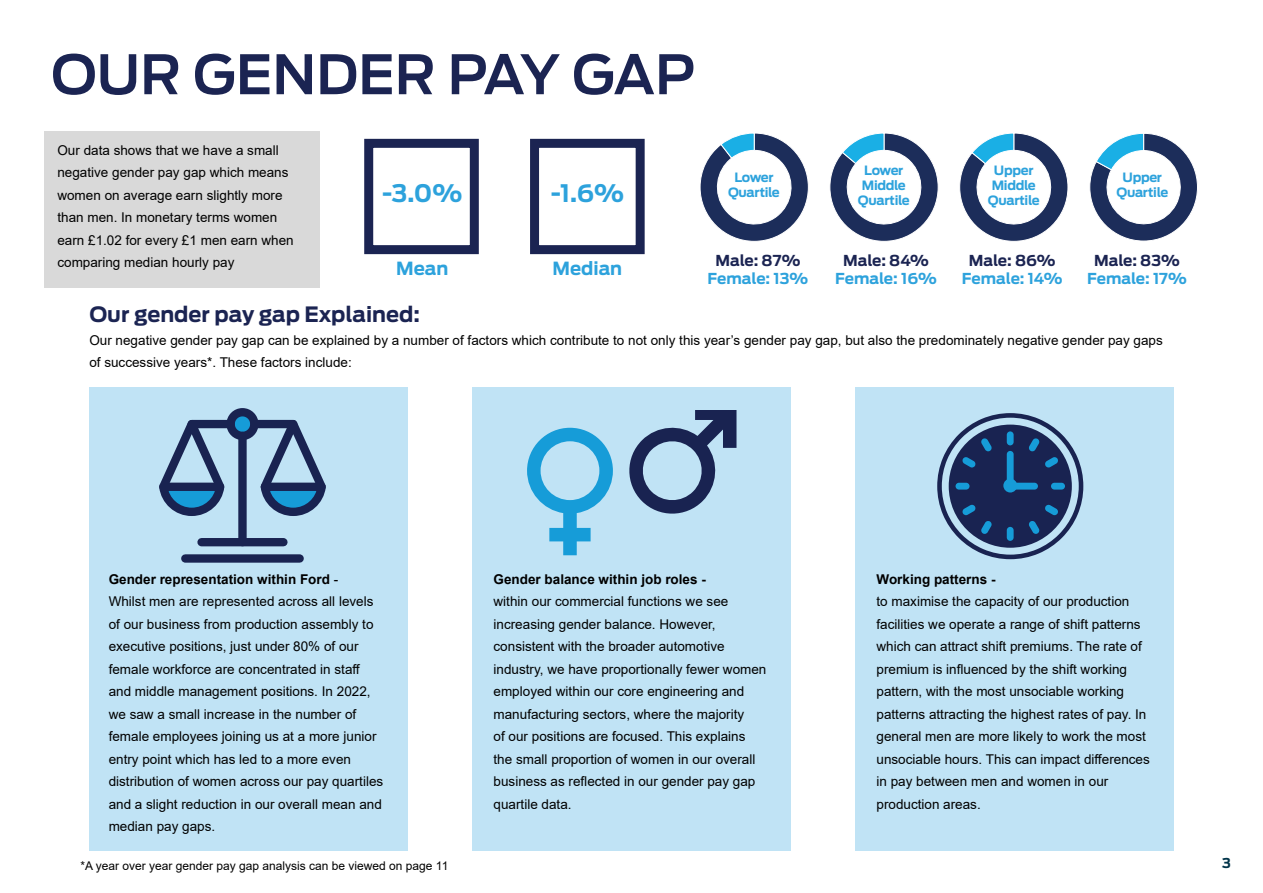
<style>
.page{position:relative;width:1263px;height:893px;background:#fff}
.page>*{position:absolute;margin:0;border:0;box-sizing:border-box;transform-origin:0 0}
.t1{font:600 54px "Ford Antenna";color:#1b2452}
.t2{font:700 24px "Ford Antenna";color:#2da2dc}
.t3{font:700 21px "Ford Antenna";color:#1b2452}
.t4{font:700 18px "Ford Antenna";color:#2da2dc}
.t5{font:700 15px "Ford Antenna";color:#2da2dc}
.t6{font:700 15px "Ford Antenna";color:#1b2452}
.t7{font:13.5px/22.5px "Arial";color:#000}
.t8{font:700 13.5px "Ford Antenna";color:#003449}
.t9{font:700 12.75px "Ford Antenna";letter-spacing:-.025em;color:#2da2dc}
.t10{font:12px "Arial";color:#000}
.s1{font-weight:700}
</style>
<div class="page">
<div style="left:44px;top:131px;width:276px;height:157px;background:#d9d9d9"></div>
<div style="left:89px;top:387px;width:319px;height:463px;background:#c0e3f5"></div>
<div style="left:472px;top:387px;width:319px;height:463px;background:#c0e3f5"></div>
<div style="left:855px;top:387px;width:319px;height:463px;background:#c0e3f5"></div>
<svg style="left:700px;top:133px;width:109px;height:109px"></svg>
<svg style="left:830px;top:133px;width:109px;height:109px"></svg>
<svg style="left:959px;top:133px;width:109px;height:109px"></svg>
<svg style="left:1089px;top:133px;width:109px;height:108px"></svg>
<div style="left:364px;top:139px;width:115px;height:115px;border:9px solid #1b2452"></div>
<div style="left:530px;top:139px;width:115px;height:115px;border:9px solid #1b2452"></div>
<svg style="left:629px;top:411px;width:107px;height:103px"></svg>
<svg style="left:527px;top:428px;width:86px;height:127px"></svg>
<svg style="left:937px;top:413px;width:146px;height:146px"></svg>
<div style="left:1003px;top:479px;width:14px;height:13px;background:#169cd8;border-radius:50%"></div>
<svg style="left:231px;top:413px;width:23px;height:23px"></svg>
<div style="left:185px;top:554px;width:115px;height:9px;background:#192351"></div>
<div style="left:202px;top:538px;width:81px;height:8px;background:#192351"></div>
<div style="left:238px;top:436px;width:9px;height:106px;background:#192351"></div>
<div style="left:226px;top:408px;width:32px;height:32px;border:8px solid #192351;border-radius:50%"></div>
<svg style="left:254px;top:413px;width:72px;height:103px"></svg>
<svg style="left:159px;top:413px;width:72px;height:103px"></svg>
<p class="t1" style="left:51px;top:27px;width:646px">OUR GENDER PAY GAP</p>
<p class="t7" style="left:57px;top:139px;width:238px">Our data shows that we have a small negative gender pay gap which means women on average earn slightly more than men. In monetary terms women earn £1.02 for every £1 men earn when comparing median hourly pay</p>
<p class="t3" style="left:89px;top:296px;width:332px">Our gender pay gap Explained:</p>
<p class="t7" style="left:89px;top:329px;width:1075px">Our negative gender pay gap can be explained by a number of factors which contribute to not only this year’s gender pay gap, but also the predominately negative gender pay gaps of successive years*. These factors include:</p>
<p class="t9" style="left:864px;top:158px;width:41px">Lower</p>
<p class="t9" style="left:862px;top:174px;width:45px">Middle</p>
<p class="t9" style="left:858px;top:189px;width:53px">Quartile</p>
<p class="t9" style="left:994px;top:158px;width:41px">Upper</p>
<p class="t9" style="left:992px;top:174px;width:45px">Middle</p>
<p class="t9" style="left:988px;top:189px;width:53px">Quartile</p>
<p class="t9" style="left:734px;top:166px;width:41px">Lower</p>
<p class="t9" style="left:728px;top:181px;width:53px">Quartile</p>
<p class="t9" style="left:1122px;top:166px;width:41px">Upper</p>
<p class="t9" style="left:1116px;top:181px;width:53px">Quartile</p>
<p class="t2" style="left:382px;top:171px;width:82px">-3.0%</p>
<p class="t2" style="left:551px;top:171px;width:75px">-1.6%</p>
<p class="t6" style="left:715px;top:247px;width:87px">Male: 87%</p>
<p class="t5" style="left:707px;top:265px;width:102px">Female: 13%</p>
<p class="t6" style="left:843px;top:247px;width:87px">Male: 84%</p>
<p class="t5" style="left:835px;top:265px;width:103px">Female: 16%</p>
<p class="t6" style="left:969px;top:247px;width:88px">Male: 86%</p>
<p class="t5" style="left:962px;top:265px;width:102px">Female: 14%</p>
<p class="t6" style="left:1094px;top:247px;width:87px">Male: 83%</p>
<p class="t5" style="left:1087px;top:265px;width:101px">Female: 17%</p>
<p class="t4" style="left:396px;top:252px;width:54px">Mean</p>
<p class="t4" style="left:552px;top:252px;width:71px">Median</p>
<p class="t7" style="left:109px;top:568px;width:276px"><span class="s1">Gender representation within Ford</span> -<br>Whilst men are represented across all levels of our business from production assembly to executive positions, just under 80% of our female workforce are concentrated in staff and middle management positions. In 2022, we saw a small increase in the number of female employees joining us at a more junior entry point which has led to a more even distribution of women across our pay quartiles and a slight reduction in our overall mean and median pay gaps.</p>
<p class="t7" style="left:494px;top:568px;width:274px"><span class="s1">Gender balance within job roles -<br></span>within our commercial functions we see increasing gender balance. However, consistent with the broader automotive industry, we have proportionally fewer women employed within our core engineering and manufacturing sectors, where the majority<br>of our positions are focused. This explains the small proportion of women in our overall business as reflected in our gender pay gap quartile data.</p>
<p class="t7" style="left:876px;top:568px;width:275px"><span class="s1">Working patterns -<br></span>to maximise the capacity of our production facilities we operate a range of shift patterns which can attract shift premiums. The rate of premium is influenced by the shift working pattern, with the most unsociable working patterns attracting the highest rates of pay. In general men are more likely to work the most unsociable hours. This can impact differences in pay between men and women in our production areas.</p>
<p class="t10" style="left:80px;top:858px;width:370px">*A year over year gender pay gap analysis can be viewed on page 11</p>
<p class="t8" style="left:1222px;top:851px;width:10px">3</p>
</div>
